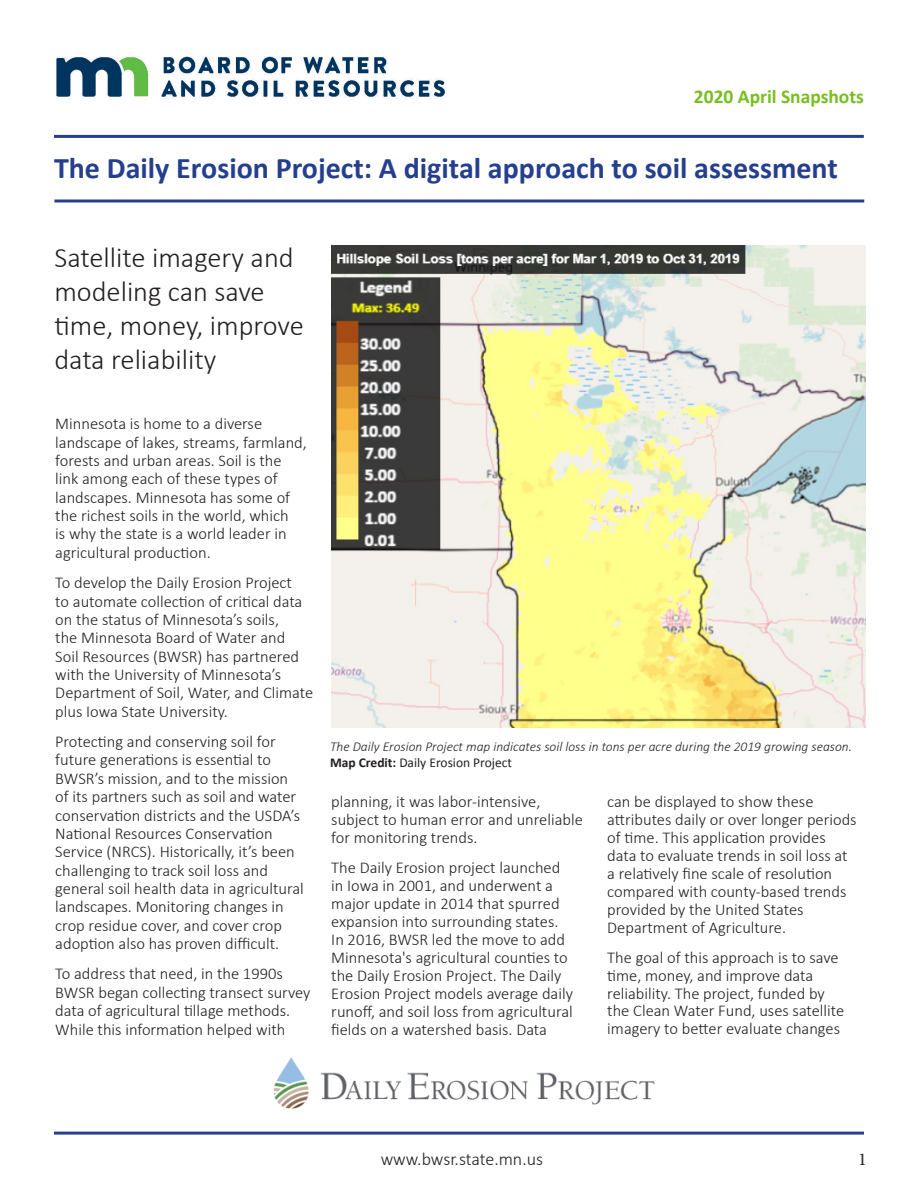
<style>
.page{position:relative;width:918px;height:1188px;background:#fff}
.page>*{position:absolute;margin:0;border:0;box-sizing:border-box;transform-origin:0 0}
.t1{font:700 30px "Calibri";color:#253f8e}
.t2{font:300 28.5px/34.2px "Calibri";color:#231f20}
.t3{font:700 19.5px "Calibri";color:#78be21}
.t4{font:300 18px "Calibri";letter-spacing:-.005em;color:#231f20}
.t5{font:18px "Minion Pro";color:#231f20}
.t6{font:300 16.5px/18.3px "Calibri";color:#231f20}
.t7{font:italic 300 13.5px/16.2px "Calibri";color:#231f20}
.s1{font-weight:700;font-style:normal}
.s2{font-weight:400;font-style:normal}
</style>
<div class="page">
<hr style="left:54px;top:135px;width:810px;height:3px;background:#253f8e">
<hr style="left:54px;top:200px;width:810px;height:2px;background:#253f8e">
<img style="left:331px;top:245px;width:534px;height:482px">
<hr style="left:54px;top:1132px;width:810px;height:3px;background:#253f8e">
<img style="left:56px;top:56px;width:391px;height:42px">
<img style="left:273px;top:1057px;width:382px;height:52px">
<p class="t3" style="left:694px;top:84px;width:172px">2020 April Snapshots</p>
<h1 class="t1" style="left:54px;top:149px;width:785px">The Daily Erosion Project: A digital approach to soil assessment</h1>
<h2 class="t2" style="left:54px;top:240px;width:251px">Satellite imagery and modeling can save time, money, improve data reliability</h2>
<p class="t6" style="left:55px;top:414px;width:253px">Minnesota is home to a diverse landscape of lakes, streams, farmland, forests and urban areas. Soil is the link among each of these types of landscapes. Minnesota has some of the richest soils in the world, which<br>is why the state is a world leader in agricultural production.</p>
<p class="t6" style="left:55px;top:573px;width:259px">To develop the Daily Erosion Project<br>to automate collection of critical data on the status of Minnesota’s soils,<br>the Minnesota Board of Water and<br>Soil Resources (BWSR) has partnered with the University of Minnesota’s Department of Soil, Water, and Climate plus Iowa State University.</p>
<p class="t6" style="left:55px;top:732px;width:250px">Protecting and conserving soil for future generations is essential to BWSR’s mission, and to the mission of its partners such as soil and water conservation districts and the USDA’s National Resources Conservation Service (NRCS). Historically, it’s been challenging to track soil loss and general soil health data in agricultural landscapes. Monitoring changes in crop residue cover, and cover crop adoption also has proven difficult.</p>
<p class="t6" style="left:55px;top:965px;width:257px">To address that need, in the 1990s BWSR began collecting transect survey data of agricultural tillage methods.<br>While this information helped with</p>
<p class="t7" style="left:330px;top:738px;width:524px">The Daily Erosion Project map indicates soil loss in tons per acre during the 2019 growing season.<br><span class="s1">Map Credit:</span> <span class="s2">Daily Erosion Project</span></p>
<p class="t6" style="left:331px;top:792px;width:253px">planning, it was labor-intensive, subject to human error and unreliable for monitoring trends.</p>
<p class="t6" style="left:331px;top:858px;width:243px">The Daily Erosion project launched in Iowa in 2001, and underwent a major update in 2014 that spurred expansion into surrounding states.<br>In 2016, BWSR led the move to add Minnesota's agricultural counties to the Daily Erosion Project. The Daily Erosion Project models average daily runoff, and soil loss from agricultural fields on a watershed basis. Data</p>
<p class="t6" style="left:607px;top:792px;width:251px">can be displayed to show these attributes daily or over longer periods of time. This application provides data to evaluate trends in soil loss at a relatively fine scale of resolution compared with county-based trends provided by the United States Department of Agriculture.</p>
<p class="t6" style="left:607px;top:948px;width:239px">The goal of this approach is to save time, money, and improve data reliability. The project, funded by the Clean Water Fund, uses satellite imagery to better evaluate changes</p>
<p class="t4" style="left:381px;top:1148px;width:164px">www.bwsr.state.mn.us</p>
<p class="t5" style="left:858px;top:1147px;width:10px">1</p>
</div>
